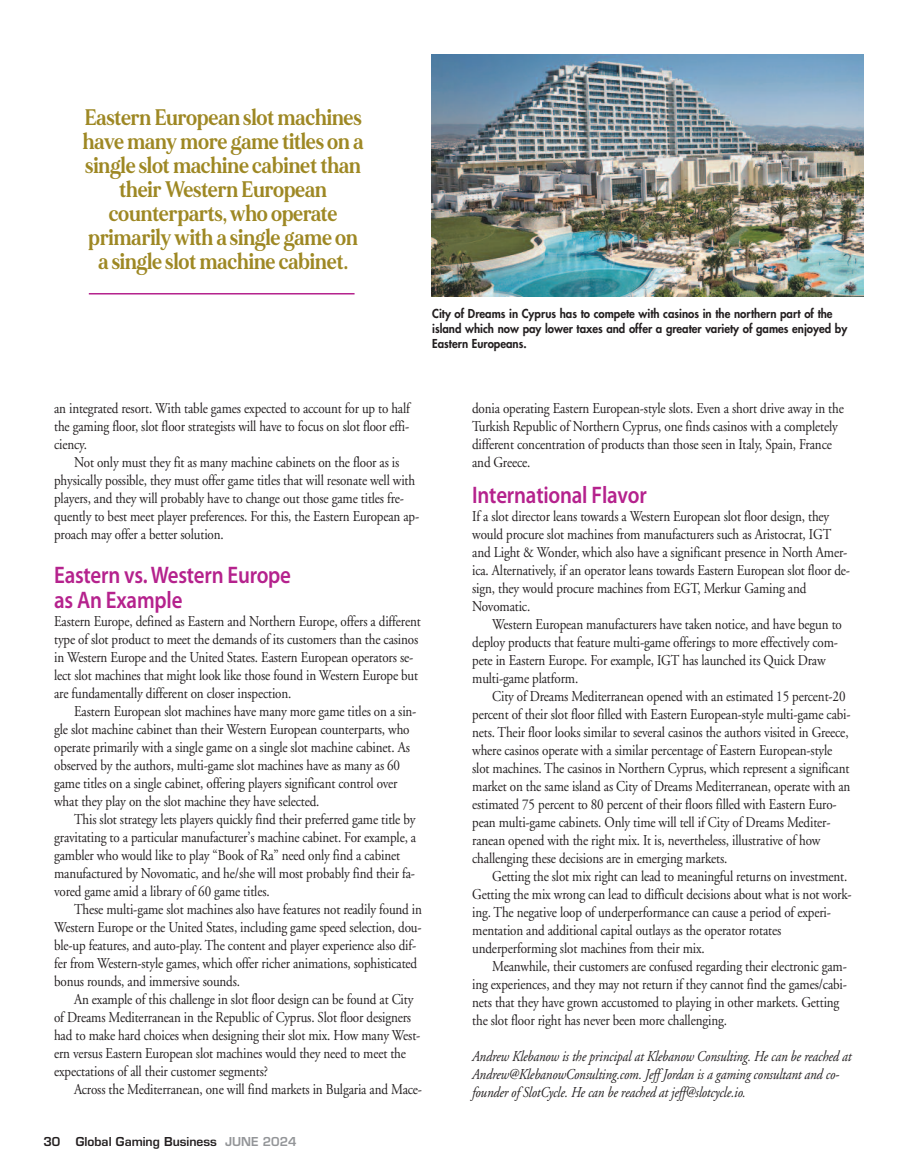
<style>
.page{position:relative;width:905px;height:1175px;background:#fff}
.page>*{position:absolute;margin:0;border:0;box-sizing:border-box;transform-origin:0 0}
.t1{font:600 24px/25.5px "Myriad Pro";letter-spacing:-.01em;color:#b5228d;scale:.87 1}
.t2{font:700 22.5px/24px "MADE Mirage";color:#9e8824;text-align:center;scale:.87 1}
.t3{font:15px/18px "Adobe Garamond";letter-spacing:-.01em;color:#231f20;scale:.87 1}
.t4{font:italic 15px/18px "Adobe Garamond";letter-spacing:-.01em;color:#231f20;scale:.87 1}
.t5{font:800 12px/15px "Futura";color:#231f20;scale:.95 1}
.t6{font:600 12px "Eurostile";color:#231f20}
.s1{color:#939598}
</style>
<div class="page">
<img style="left:431px;top:54px;width:432px;height:242px">
<hr style="left:89px;top:293px;width:265px;height:1px;background:#b5228d">
<h2 class="t2" style="left:83px;top:107px;width:324px">Eastern European slot machines have many more game titles on a single slot machine cabinet than their Western European counterparts, who operate primarily with a single game on a single slot machine cabinet.</h2>
<p class="t5" style="left:432px;top:307px;width:438px">City of Dreams in Cyprus has to compete with casinos in the northern part of the island which now pay lower taxes and offer a greater variety of games enjoyed by<br>Eastern Europeans.</p>
<p class="t3" style="left:54px;top:400px;width:410px;text-align:justify">an integrated resort. With table games expected to account for up to half the gaming floor, slot floor strategists will have to focus on slot floor effi&shy;ciency.</p>
<p class="t3" style="left:54px;top:454px;width:421px;text-indent:20px">Not only must they fit as many machine cabinets on the floor as is physically possible, they must offer game titles that will resonate well with players, and they will probably have to change out those game titles fre&shy;quently to best meet player preferences. For this, the Eastern European ap&shy;proach may offer a better solution.</p>
<h1 class="t1" style="left:54px;top:564px;width:274px">Eastern vs. Western Europe as An Example</h1>
<p class="t3" style="left:54px;top:613px;width:423px">Eastern Europe, defined as Eastern and Northern Europe, offers a different type of slot product to meet the demands of its customers than the casinos in Western Europe and the United States. Eastern European operators se&shy;lect slot machines that might look like those found in Western Europe but are fundamentally different on closer inspection.</p>
<p class="t3" style="left:54px;top:703px;width:418px;text-indent:20px">Eastern European slot machines have many more game titles on a sin&shy;gle slot machine cabinet than their Western European counterparts, who operate primarily with a single game on a single slot machine cabinet. As observed by the authors, multi-game slot machines have as many as 60 game titles on a single cabinet, offering players significant control over what they play on the slot machine they have selected.</p>
<p class="t3" style="left:54px;top:811px;width:418px;text-indent:20px">This slot strategy lets players quickly find their preferred game title by gravitating to a particular manufacturer’s machine cabinet. For example, a gambler who would like to play “Book of Ra” need only find a cabinet manufactured by Novomatic, and he/she will most probably find their fa&shy;vored game amid a library of 60 game titles.</p>
<p class="t3" style="left:54px;top:901px;width:424px;text-indent:20px">These multi-game slot machines also have features not readily found in Western Europe or the United States, including game speed selection, dou&shy;ble-up features, and auto-play. The content and player experience also dif&shy;fer from Western-style games, which offer richer animations, sophisticated bonus rounds, and immersive sounds.</p>
<p class="t3" style="left:54px;top:991px;width:422px;text-indent:20px">An example of this challenge in slot floor design can be found at City of Dreams Mediterranean in the Republic of Cyprus. Slot floor designers had to make hard choices when designing their slot mix. How many West&shy;ern versus Eastern European slot machines would they need to meet the expectations of all their customer segments?</p>
<p class="t3" style="left:74px;top:1081px;width:401px">Across the Mediterranean, one will find markets in Bulgaria and Mace-</p>
<p class="t6" style="left:44px;top:1137px;width:18px">30</p>
<p class="t6" style="left:76px;top:1137px;width:222px">Global Gaming Business <span class="s1">JUNE 2024</span></p>
<p class="t3" style="left:472px;top:400px;width:429px">donia operating Eastern European-style slots. Even a short drive away in the Turkish Republic of Northern Cyprus, one finds casinos with a completely different concentration of products than those seen in Italy, Spain, France and Greece.</p>
<h1 class="t1" style="left:472px;top:484px;width:202px">International Flavor</h1>
<p class="t3" style="left:472px;top:508px;width:436px">If a slot director leans towards a Western European slot floor design, they would procure slot machines from manufacturers such as Aristocrat, IGT and Light &amp; Wonder, which also have a significant presence in North Amer&shy;ica. Alternatively, if an operator leans towards Eastern European slot floor de&shy;sign, they would procure machines from EGT, Merkur Gaming and Novomatic.</p>
<p class="t3" style="left:472px;top:616px;width:426px;text-indent:20px">Western European manufacturers have taken notice, and have begun to deploy products that feature multi-game offerings to more effectively com&shy;pete in Eastern Europe. For example, IGT has launched its Quick Draw multi-game platform.</p>
<p class="t3" style="left:472px;top:688px;width:436px;text-indent:20px">City of Dreams Mediterranean opened with an estimated 15 percent-20 percent of their slot floor filled with Eastern European-style multi-game cabi&shy;nets. Their floor looks similar to several casinos the authors visited in Greece, where casinos operate with a similar percentage of Eastern European-style slot machines. The casinos in Northern Cyprus, which represent a significant market on the same island as City of Dreams Mediterranean, operate with an estimated 75 percent to 80 percent of their floors filled with Eastern Euro&shy;pean multi-game cabinets. Only time will tell if City of Dreams Mediter&shy;ranean opened with the right mix. It is, nevertheless, illustrative of how challenging these decisions are in emerging markets.</p>
<p class="t3" style="left:472px;top:868px;width:437px;text-indent:20px">Getting the slot mix right can lead to meaningful returns on investment.<br>Getting the mix wrong can lead to difficult decisions about what is not work&shy;ing. The negative loop of underperformance can cause a period of experi&shy;mentation and additional capital outlays as the operator rotates underperforming slot machines from their mix.</p>
<p class="t3" style="left:472px;top:958px;width:432px;text-indent:20px">Meanwhile, their customers are confused regarding their electronic gam&shy;ing experiences, and they may not return if they cannot find the games/cabi&shy;nets that they have grown accustomed to playing in other markets. Getting the slot floor right has never been more challenging.</p>
<p class="t4" style="left:472px;top:1048px;width:437px">Andrew Klebanow is the principal at Klebanow Consulting. He can be reached at<br>Andrew@KlebanowConsulting.com. Jeff Jordan is a gaming consultant and co&shy;founder of SlotCycle. He can be reached at jeff@slotcycle.io.</p>
</div>
